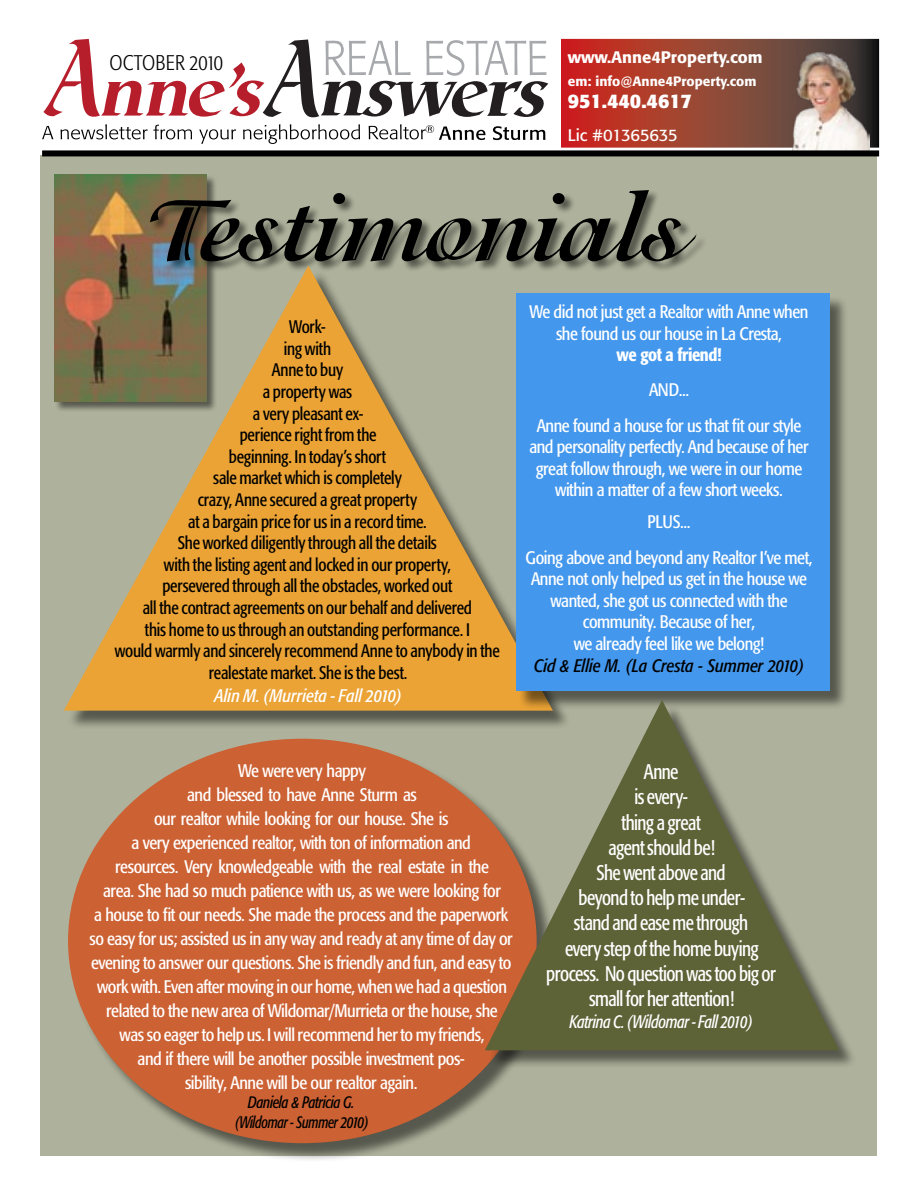
<style>
.page{position:relative;width:918px;height:1188px;background:#fff}
.page>*{position:absolute;margin:0;border:0;box-sizing:border-box;transform-origin:0 0}
.t1{font:condensed 21px/25.2px "Formata";letter-spacing:-.03em;color:#fff;text-align:center;scale:.9 1}
.t2{font:300 condensed 21px "Formata";letter-spacing:.01em;color:#000}
.t3{font:700 19.5px "Formata";color:#fff}
.t4{font:condensed 18px/24px "Formata";letter-spacing:-.025em;color:#fff;text-align:center}
.t5{font:condensed 18px/21.6px "Formata";letter-spacing:-.015em;color:#000;text-align:center;scale:.94 1}
.t6{font:italic condensed 18px "Formata";color:#000}
.t7{font:italic condensed 18px "Formata";letter-spacing:-.02em;color:#fff;scale:.9 1}
.t8{font:italic condensed 18px "Formata";color:#fff}
.t9{font:500 condensed 18px "Formata";letter-spacing:-.025em;color:#fff}
.t10{font:italic condensed 16.5px/19.8px "Formata";letter-spacing:-.025em;color:#000;text-align:center;scale:.9 1}
.t11{font:500 16.5px "Formata";color:#fff}
.t12{font:16.5px "Formata";letter-spacing:-.02em;color:#fff}
.t13{font:500 13.5px "Formata";color:#fff}
</style>
<div class="page">
<div style="left:40px;top:156px;width:838px;height:1000px;background:#aeb19b"></div>
<div style="left:71px;top:741px;width:484px;height:422px;background:#000;opacity:.5"></div>
<div style="left:68px;top:739px;width:469px;height:404px;background:#cc6133;border-radius:50%"></div>
<img style="left:55px;top:174px;width:152px;height:227px">
<div style="left:150px;top:190px;width:557px;height:83px;background:#000;opacity:.5"></div>
<svg style="left:150px;top:190px;width:547px;height:71px"></svg>
<div style="left:66px;top:268px;width:504px;height:461px;background:#000;opacity:.5"></div>
<svg style="left:64px;top:266px;width:489px;height:445px;fill:#eba335"></svg>
<div style="left:519px;top:296px;width:330px;height:414px;background:#000;opacity:.5"></div>
<div style="left:516px;top:294px;width:313px;height:397px;background:#4397ec"></div>
<div style="left:487px;top:702px;width:369px;height:366px;background:#000;opacity:.5"></div>
<svg style="left:485px;top:700px;width:354px;height:350px;fill:#5d6337"></svg>
<svg style="left:43px;top:39px;width:505px;height:78px"></svg>
<svg style="left:42px;top:126px;width:11px;height:13px"></svg>
<svg style="left:61px;top:124px;width:131px;height:15px"></svg>
<svg style="left:199px;top:129px;width:37px;height:15px"></svg>
<svg style="left:243px;top:124px;width:117px;height:20px"></svg>
<svg style="left:369px;top:124px;width:117px;height:16px"></svg>
<svg style="left:493px;top:126px;width:52px;height:14px"></svg>
<svg style="left:564px;top:42px;width:312px;height:103px;background:#9e3c2e"></svg>
<img style="left:779px;top:39px;width:90px;height:111px">
<div style="left:42px;top:150px;width:837px;height:6px;background:#000"></div>
<p class="t2" style="left:110px;top:51px;width:115px">OCTOBER 2010</p>
<p class="t11" style="left:568px;top:47px;width:196px">www.Anne4Property.com</p>
<p class="t13" style="left:568px;top:73px;width:190px">em: info@Anne4Property.com</p>
<p class="t3" style="left:568px;top:89px;width:125px">951.440.4617</p>
<p class="t12" style="left:568px;top:125px;width:112px">Lic #01365635</p>
<p class="t5" style="left:115px;top:316px;width:411px">Work-<br>ing with<br>Anne to buy<br>a property was<br>a very pleasant ex-<br>perience right from the<br>beginning. In today’s short<br>sale market which is completely<br>crazy, Anne secured a great property<br>at a bargain price for us in a record time.<br>She worked diligently through all the details<br>with the listing agent and locked in our property,<br>persevered through all the obstacles, worked out<br>all the contract agreements on our behalf and delivered<br>this home to us through an outstanding performance. I<br>would warmly and sincerely recommend Anne to anybody in the realestate market. She is the best.</p>
<p class="t8" style="left:214px;top:685px;width:189px">Alin M. (Murrieta - Fall 2010)</p>
<p class="t4" style="left:530px;top:301px;width:280px;line-height:21.6px">We did not just get a Realtor with Anne when she found us our house in La Cresta,</p>
<p class="t9" style="left:617px;top:344px;width:106px">we got a friend!</p>
<p class="t4" style="left:537px;top:373px;width:266px;line-height:35.1px">AND...<br>Anne found a house for us that fit our style</p>
<p class="t4" style="left:529px;top:436px;width:281px;line-height:21.6px">and personality perfectly. And because of her great follow through, we were in our home within a matter of a few short weeks.</p>
<p class="t4" style="left:526px;top:505px;width:288px;line-height:35.1px">PLUS...<br>Going above and beyond any Realtor I’ve met,</p>
<p class="t4" style="left:531px;top:568px;width:278px;line-height:21.6px">Anne not only helped us get in the house we wanted, she got us connected with the community. Because of her,<br>we already feel like we belong!</p>
<p class="t6" style="left:534px;top:655px;width:272px">Cid &amp; Ellie M. (La Cresta - Summer 2010)</p>
<p class="t4" style="left:90px;top:758px;width:425px">We were very happy<br>and blessed to have Anne Sturm as<br>our realtor while looking for our house. She is<br>a very experienced realtor, with ton of information and<br>resources. Very knowledgeable with the real estate in the<br>area. She had so much patience with us, as we were looking for<br>a house to fit our needs. She made the process and the paperwork so easy for us; assisted us in any way and ready at any time of day or evening to answer our questions. She is friendly and fun, and easy to work with. Even after moving in our home, when we had a question related to the new area of Wildomar/Murrieta or the house, she<br>was so eager to help us. I will recommend her to my friends,<br>and if there will be another possible investment pos-<br>sibility, Anne will be our realtor again.</p>
<p class="t10" style="left:235px;top:1093px;width:150px">Daniela &amp; Patricia G. (Wildomar - Summer 2010)</p>
<p class="t1" style="left:546px;top:759px;width:257px">Anne<br>is every-<br>thing a great<br>agent should be!<br>She went above and<br>beyond to help me under-<br>stand and ease me through<br>every step of the home buying process. No question was too big or small for her attention!</p>
<p class="t7" style="left:570px;top:1011px;width:205px">Katrina C. (Wildomar - Fall 2010)</p>
</div>
